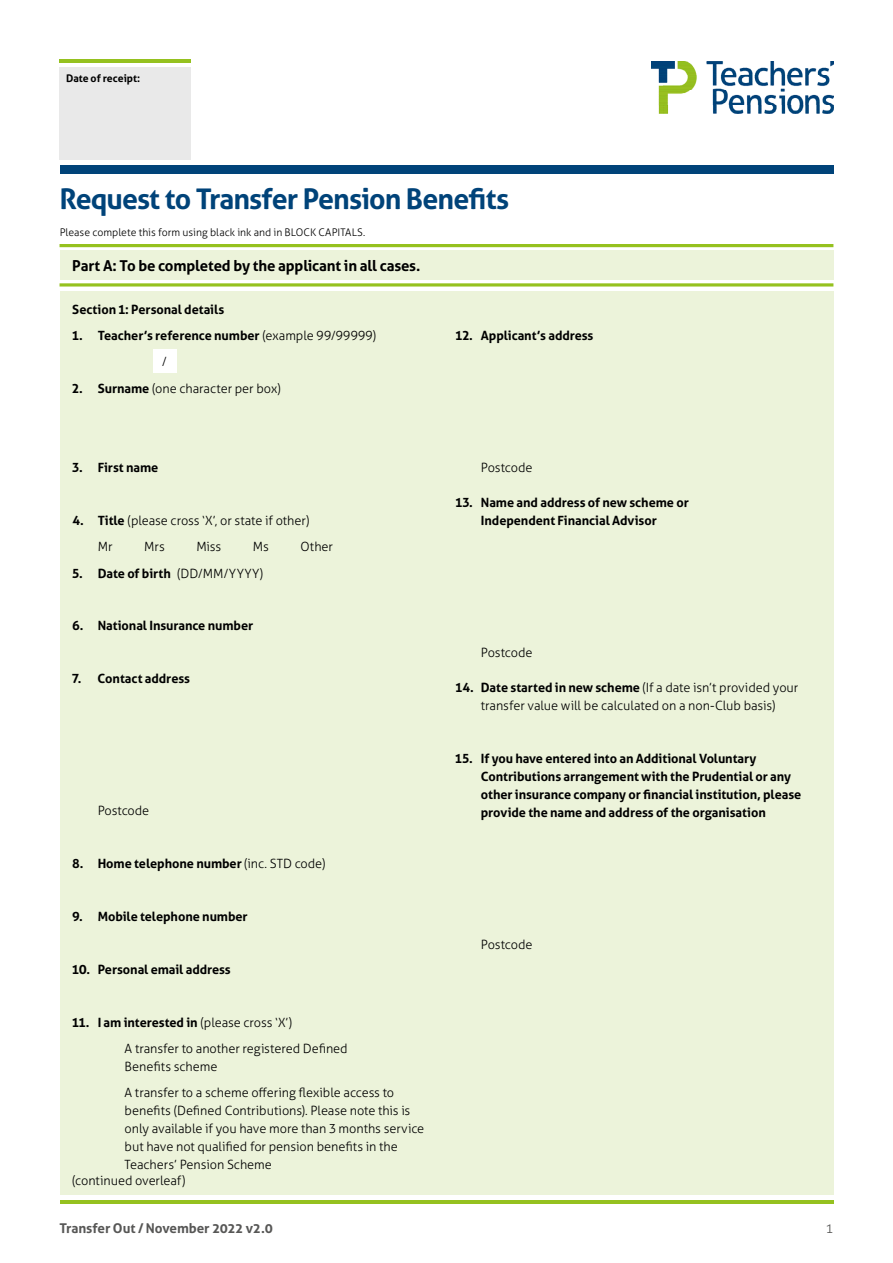
<style>
.page{position:relative;width:893px;height:1263px;background:#fff}
.page>*{position:absolute;margin:0;border:0;box-sizing:border-box;transform-origin:0 0}
.t1{font:700 28.5px "Aller";letter-spacing:-.035em;color:#004379}
.t2{font:700 15px "Aller";letter-spacing:-.01em;color:#000}
.t3{font:700 13.5px "Aller";letter-spacing:-.01em;color:#575756}
.t4{font:300 13.5px "Aller";color:#575756}
.t5{font:300 12.75px/18px "Aller";letter-spacing:-.005em;color:#000}
.t6{font:700 12.75px/18px "Aller";letter-spacing:-.005em;color:#000}
.t7{font:300 10.5px "Aller";color:#000}
.t8{font:700 10.5px "Aller";color:#000}
.s1{font-weight:300}
.s2{font-weight:700}
</style>
<div class="page">
<hr style="left:60px;top:1200px;width:773px;height:3px;background:#95c11f">
<img style="left:652px;top:61px;width:181px;height:52px">
<div style="left:60px;top:165px;width:773px;height:8px;background:#004379"></div>
<hr style="left:60px;top:60px;width:131px;height:3px;background:#95c11f">
<div style="left:60px;top:67px;width:131px;height:93px;background:#e9e9e9"></div>
<div style="left:60px;top:250px;width:773px;height:30px;background:#ecf3da"></div>
<hr style="left:60px;top:244px;width:773px;height:3px;background:#95c11f">
<hr style="left:60px;top:283px;width:773px;height:3px;background:#95c11f">
<div style="left:60px;top:291px;width:773px;height:904px;background:#ecf3da"></div>
<div style="left:153px;top:350px;width:23px;height:23px;background:#fff"></div>
<p class="t8" style="left:66px;top:71px;width:76px">Date of receipt:</p>
<h1 class="t1" style="left:60px;top:182px;width:451px">Request to Transfer Pension Benefits</h1>
<p class="t7" style="left:60px;top:225px;width:307px">Please complete this form using black ink and in BLOCK CAPITALS.</p>
<p class="t2" style="left:72px;top:256px;width:350px">Part A: To be completed by the applicant in all cases.</p>
<p class="t6" style="left:72px;top:300px;width:153px">Section 1: Personal details</p>
<p class="t6" style="left:162px;top:322px;width:216px;line-height:26.1px;text-indent:-90px">1. Teacher’s reference number <span class="s1">(example 99/99999) /</span></p>
<p class="t5" style="left:72px;top:379px;width:210px"><span class="s2">2. Surname</span> (one character per box)</p>
<p class="t6" style="left:72px;top:458px;width:88px">3. First name</p>
<p class="t5" style="left:98px;top:507px;width:213px;line-height:26.4px;text-indent:-26px"><span class="s2">4. Title</span> (please cross ‘X’, or state if other)<br>Mr</p>
<p class="t5" style="left:144px;top:538px;width:22px">Mrs</p>
<p class="t5" style="left:196px;top:538px;width:26px">Miss</p>
<p class="t5" style="left:253px;top:538px;width:18px">Ms</p>
<p class="t5" style="left:301px;top:538px;width:34px">Other</p>
<p class="t6" style="left:72px;top:564px;width:193px">5. Date of birth <span class="s1">(DD/MM/YYYY)</span></p>
<p class="t6" style="left:72px;top:617px;width:183px">6. National Insurance number</p>
<p class="t6" style="left:72px;top:670px;width:119px">7. Contact address</p>
<p class="t5" style="left:98px;top:802px;width:53px">Postcode</p>
<p class="t6" style="left:72px;top:854px;width:255px">8. Home telephone number <span class="s1">(inc. STD code)</span></p>
<p class="t6" style="left:72px;top:907px;width:177px">9. Mobile telephone number</p>
<p class="t6" style="left:72px;top:960px;width:160px">10. Personal email address</p>
<p class="t5" style="left:125px;top:1009px;width:225px;line-height:26.4px;text-indent:-52px"><span class="s2">11. I am interested in</span> (please cross ‘X’)<br>A transfer to another registered Defined</p>
<p class="t5" style="left:125px;top:1053px;width:271px;line-height:26.4px">Benefits scheme<br>A transfer to a scheme offering flexible access to</p>
<p class="t5" style="left:125px;top:1102px;width:301px">benefits (Defined Contributions). Please note this is only available if you have more than 3 months service but have not qualified for pension benefits in the Teachers’ Pension Scheme</p>
<p class="t5" style="left:72px;top:1171px;width:115px">(continued overleaf)</p>
<p class="t6" style="left:455px;top:327px;width:140px">12. Applicant’s address</p>
<p class="t5" style="left:481px;top:459px;width:53px">Postcode</p>
<p class="t6" style="left:455px;top:494px;width:235px;text-align:center">13. Name and address of new scheme or<br>Independent Financial Advisor</p>
<p class="t5" style="left:481px;top:644px;width:53px">Postcode</p>
<p class="t5" style="left:455px;top:679px;width:344px;text-align:center"><span class="s2">14. Date started in new scheme</span> (If a date isn’t provided your transfer value will be calculated on a non-Club basis)</p>
<p class="t6" style="left:481px;top:749px;width:322px;text-indent:-26px">15. If you have entered into an Additional Voluntary Contributions arrangement with the Prudential or any other insurance company or financial institution, please provide the name and address of the organisation</p>
<p class="t5" style="left:481px;top:936px;width:53px">Postcode</p>
<p class="t3" style="left:60px;top:1220px;width:215px">Transfer Out / November 2022 v2.0</p>
<p class="t4" style="left:825px;top:1220px;width:10px">1</p>
</div>
